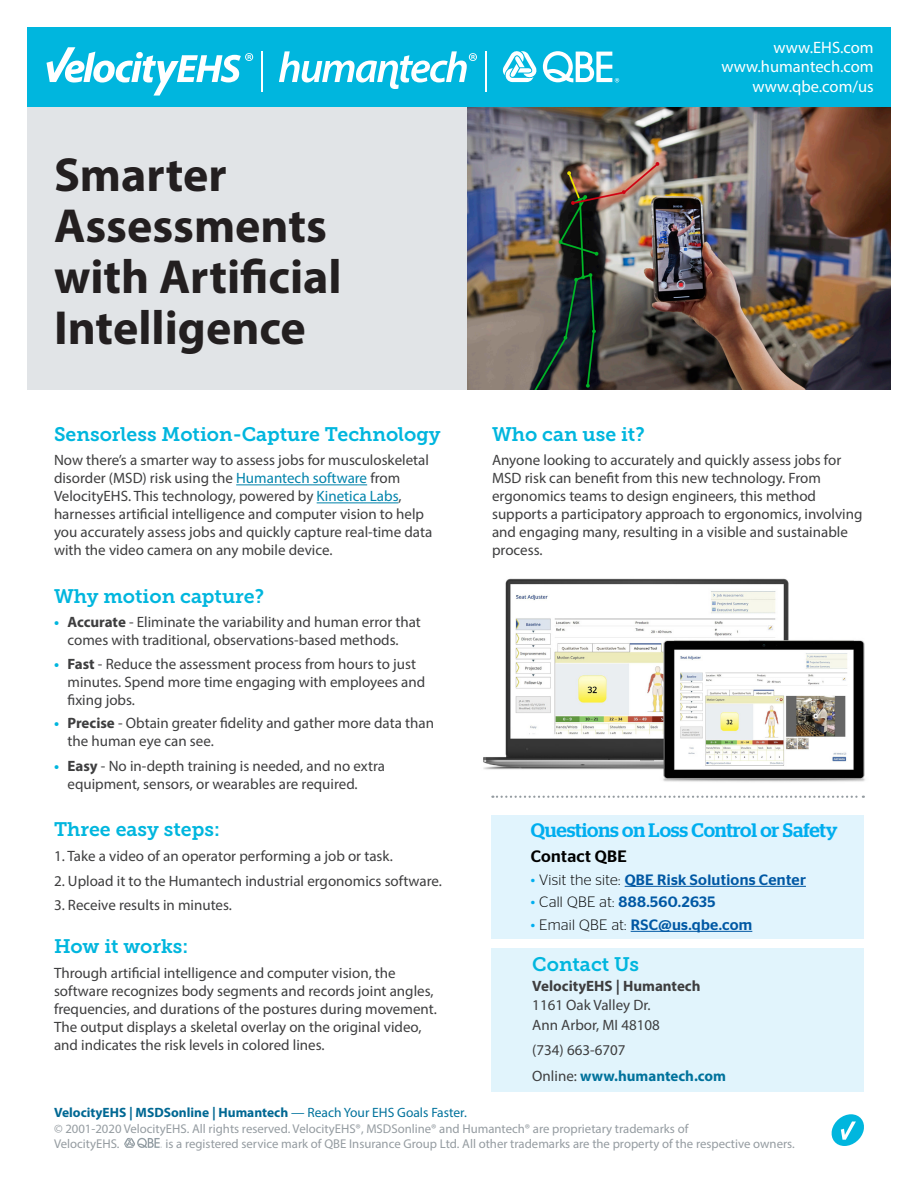
<style>
.page{position:relative;width:918px;height:1188px;background:#fff}
.page>*{position:absolute;margin:0;border:0;box-sizing:border-box;transform-origin:0 0}
.MASTHEAD__Title_30_3{font:700 48px/51px "Myriad Pro";color:#231f20}
.BODY___Header_13_15{font:19.5px "Museo Slab 700";color:#00b6de}
.t1{font:500 19.5px "Stag";letter-spacing:-.005em;color:#00aeef}
.EMPHASIS__Body_Text{font:19.5px "Museo Slab 700";color:#00b6de}
.t2{font:16.5px/19.5px "Myriad Pro";color:#fff;text-align:right}
.t3{font:500 16.5px "Stag Sans";letter-spacing:.02em;color:#000}
.BODY___Header_13_15-2{font:15px/18px "Myriad Pro";color:#3e3e3f}
.BODY___Text_10_12{font:15px/18px "Myriad Pro";color:#3e3e3f}
.t4{font:500 15px "Stag Sans";letter-spacing:.02em;color:#0058a4}
.EMPHASIS__Body_Text-2{font:15px/25.5px "Myriad Pro";color:#3e3e3f}
.EMPHASIS__Body_Text-3{font:700 15px "Myriad Pro";color:#00729c}
.EMPHASIS__Body_Text-4{font:700 15px "Myriad Pro";color:#3e3e3f}
.t5{font:700 13.5px "Myriad Pro";color:#006893}
.t6{font:12.75px/15px "Myriad Pro";color:#959ca1}
.s1{color:#0183ab}
.s2{font-weight:700;color:#00b6de}
.s3{font-weight:700}
.s4{font-weight:300;color:#00aeef}
.s5{font-weight:300;color:#000}
.s6{font-weight:400;color:#3e3e3f}
.s7{font-weight:400;color:#00729c}
</style>
<div class="page">
<div style="left:27px;top:27px;width:864px;height:81px;background:#00b6de"></div>
<svg style="left:832px;top:1114px;width:32px;height:32px"></svg>
<svg style="left:124px;top:1138px;width:38px;height:10px"></svg>
<div style="left:27px;top:108px;width:864px;height:282px;background:#e1e4e7"></div>
<img style="left:468px;top:108px;width:423px;height:282px">
<hr style="left:236px;top:484px;width:131px;height:1px;background:#0183ab">
<hr style="left:317px;top:502px;width:82px;height:1px;background:#0183ab">
<img style="left:483px;top:578px;width:382px;height:204px">
<svg style="left:492px;top:796px;width:372px;height:2px"></svg>
<div style="left:491px;top:948px;width:373px;height:143px;background:#e1f4fc"></div>
<div style="left:491px;top:815px;width:373px;height:123px;background:#e1f4fd"></div>
<hr style="left:625px;top:886px;width:181px;height:1px;background:#0058a4">
<hr style="left:631px;top:931px;width:121px;height:1px;background:#0058a4">
<hr style="left:262px;top:51px;width:1px;height:40px;background:#fff">
<svg style="left:279px;top:51px;width:198px;height:38px"></svg>
<svg style="left:47px;top:47px;width:206px;height:49px"></svg>
<hr style="left:485px;top:51px;width:1px;height:40px;background:#fff">
<svg style="left:503px;top:51px;width:116px;height:31px"></svg>
<p class="MASTHEAD__Title_30_3" style="left:54px;top:148px;width:289px">Smarter<br>Assessments with Artificial<br>Intelligence</p>
<p class="BODY___Header_13_15" style="left:54px;top:423px;width:388px">Sensorless Motion-Capture Technology</p>
<p class="BODY___Header_13_15-2" style="left:54px;top:451px;width:380px">Now there’s a smarter way to assess jobs for musculoskeletal disorder (MSD) risk using the <span class="s1">Humantech software</span> from VelocityEHS. This technology, powered by <span class="s1">Kinetica Labs</span>, harnesses artificial intelligence and computer vision to help you accurately assess jobs and quickly capture real-time data with the video camera on any mobile device.</p>
<p class="BODY___Header_13_15" style="left:54px;top:585px;width:212px">Why motion capture?</p>
<p class="BODY___Header_13_15-2" style="left:54px;top:613px;width:368px;text-align:center"><span class="s2">•</span> <span class="s3">Accurate</span> - Eliminate the variability and human error that comes with traditional, observations-based methods.</p>
<p class="BODY___Header_13_15-2" style="left:68px;top:655px;width:359px;text-indent:-14px"><span class="s2">•</span> <span class="s3">Fast</span> - Reduce the assessment process from hours to just minutes. Spend more time engaging with employees and fixing jobs.</p>
<p class="BODY___Header_13_15-2" style="left:68px;top:714px;width:368px;text-indent:-14px"><span class="s2">•</span> <span class="s3">Precise</span> - Obtain greater fidelity and gather more data than the human eye can see.</p>
<p class="BODY___Header_13_15-2" style="left:68px;top:757px;width:319px;text-indent:-14px"><span class="s2">•</span> <span class="s3">Easy</span> - No in-depth training is needed, and no extra equipment, sensors, or wearables are required.</p>
<p class="BODY___Header_13_15" style="left:54px;top:818px;width:167px">Three easy steps:</p>
<p class="BODY___Text_10_12" style="left:54px;top:847px;width:340px">1. Take a video of an operator performing a job or task.</p>
<p class="BODY___Text_10_12" style="left:54px;top:871px;width:389px">2. Upload it to the Humantech industrial ergonomics software.</p>
<p class="BODY___Text_10_12" style="left:54px;top:896px;width:180px">3. Receive results in minutes.</p>
<p class="BODY___Header_13_15" style="left:54px;top:935px;width:136px">How it works:</p>
<p class="BODY___Text_10_12" style="left:54px;top:964px;width:384px">Through artificial intelligence and computer vision, the software recognizes body segments and records joint angles, frequencies, and durations of the postures during movement.<br>The output displays a skeletal overlay on the original video, and indicates the risk levels in colored lines.</p>
<p class="t2" style="left:721px;top:37px;width:154px">www.EHS.com www.humantech.com www.qbe.com/us</p>
<p class="BODY___Header_13_15" style="left:492px;top:423px;width:154px">Who can use it?</p>
<p class="BODY___Text_10_12" style="left:492px;top:451px;width:372px">Anyone looking to accurately and quickly assess jobs for MSD risk can benefit from this new technology. From ergonomics teams to design engineers, this method supports a participatory approach to ergonomics, involving and engaging many, resulting in a visible and sustainable process.</p>
<p class="t1" style="left:531px;top:818px;width:308px">Questions on Loss Control or Safety</p>
<p class="t3" style="left:531px;top:847px;width:98px">Contact QBE</p>
<p class="t4" style="left:531px;top:871px;width:277px"><span class="s4">•</span> <span class="s5">Visit the site:</span> QBE Risk Solutions Center</p>
<p class="t4" style="left:531px;top:893px;width:186px"><span class="s4">•</span> <span class="s5">Call QBE at:</span> 888.560.2635</p>
<p class="t4" style="left:531px;top:916px;width:223px"><span class="s4">•</span> <span class="s5">Email QBE at:</span> RSC@us.qbe.com</p>
<p class="EMPHASIS__Body_Text" style="left:532px;top:953px;width:108px">Contact Us</p>
<p class="EMPHASIS__Body_Text-4" style="left:532px;top:976px;width:170px">VelocityEHS | Humantech</p>
<p class="EMPHASIS__Body_Text-2" style="left:532px;top:992px;width:120px">1161 Oak Valley Dr.</p>
<p class="EMPHASIS__Body_Text-2" style="left:532px;top:1012px;width:129px">Ann Arbor, MI 48108 (734) 663-6707</p>
<p class="EMPHASIS__Body_Text-3" style="left:532px;top:1066px;width:195px"><span class="s6">Online:</span> www.humantech.com</p>
<p class="t5" style="left:54px;top:1103px;width:414px">VelocityEHS | MSDSonline | Humantech <span class="s7">— Reach Your EHS Goals Faster.</span></p>
<p class="t6" style="left:54px;top:1121px;width:636px">© 2001-2020 VelocityEHS. All rights reserved. VelocityEHS®, MSDSonline® and Humantech® are proprietary trademarks of<br>VelocityEHS.</p>
<p class="t6" style="left:166px;top:1136px;width:631px">is a registered service mark of QBE Insurance Group Ltd. All other trademarks are the property of the respective owners.</p>
</div>
